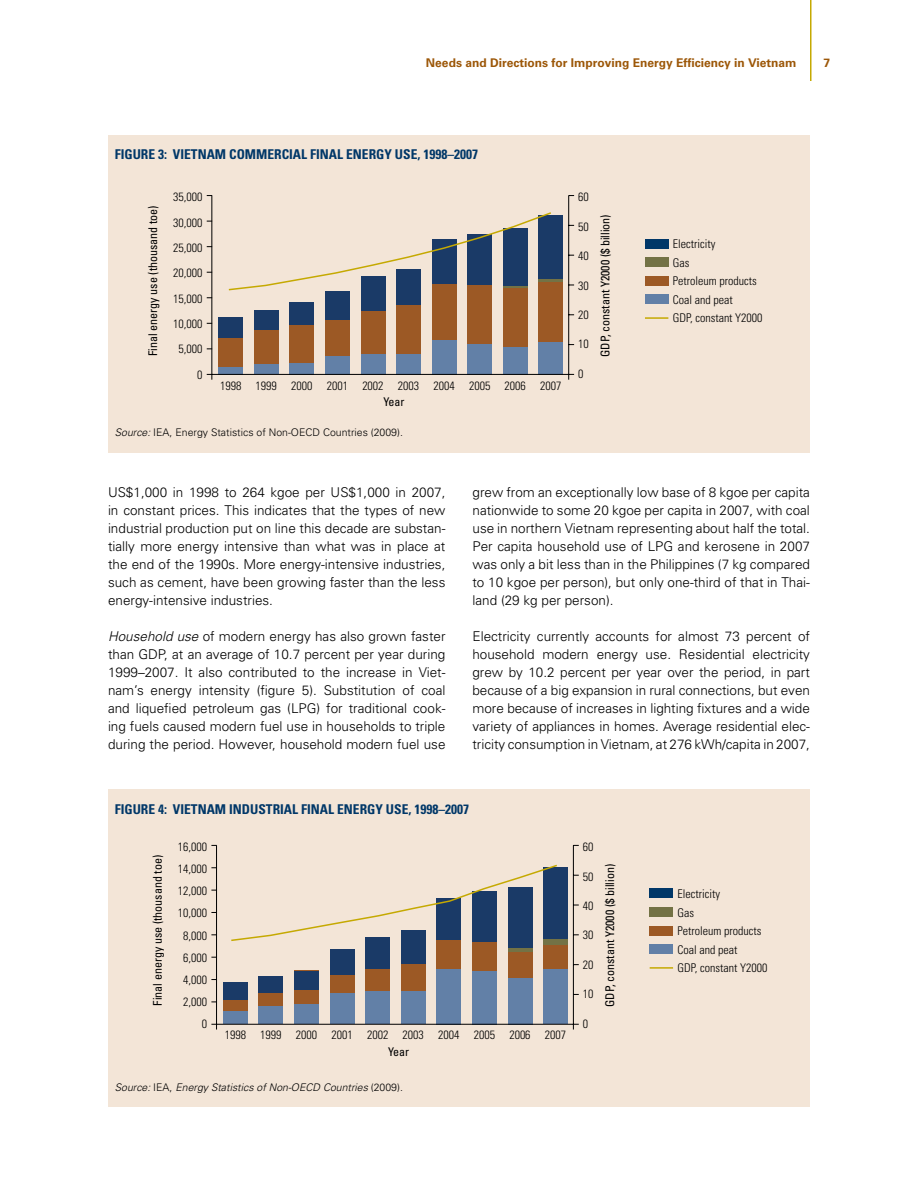
<style>
.page{position:relative;width:918px;height:1188px;background:#fff}
.page>*{position:absolute;margin:0;border:0;box-sizing:border-box;transform-origin:0 0}
.t1{font:300 13.5px/18px "Univers";color:#000;text-align:justify}
.t2{font:700 condensed 13.5px "Univers";color:#003768}
.t3{font:300 condensed 12px/18.5px "Univers";color:#000}
.t4{font:condensed 12px "Univers";color:#000}
.t5{font:700 12px "Univers";color:#9c5708}
.t6{font:300 10.5px "Univers";color:#000}
.t7{font:italic 300 10.5px "Univers";color:#000}
.s1{font-style:italic}
.s2{font-style:normal}
</style>
<div class="page">
<hr style="left:810px;top:0;width:2px;height:81px;background:#c5a901">
<div style="left:108px;top:135px;width:702px;height:317px;background:#f3e5d7"></div>
<svg style="left:211px;top:195px;width:358px;height:185px"></svg>
<hr style="left:568px;top:196px;width:1px;height:178px;background:#000">
<svg style="left:227px;top:211px;width:442px;height:109px"></svg>
<div style="left:108px;top:790px;width:702px;height:317px;background:#f3e5d7"></div>
<div style="left:650px;top:889px;width:23px;height:9px;background:#003768"></div>
<div style="left:650px;top:907px;width:23px;height:10px;background:#737245"></div>
<div style="left:650px;top:926px;width:23px;height:9px;background:#9c5925"></div>
<div style="left:650px;top:944px;width:23px;height:10px;background:#6280a7"></div>
<svg style="left:216px;top:845px;width:358px;height:185px"></svg>
<hr style="left:573px;top:845px;width:1px;height:179px;background:#000">
<hr style="left:650px;top:967px;width:23px;height:2px;background:#c5a901">
<svg style="left:230px;top:864px;width:329px;height:78px"></svg>
<p class="t5" style="left:426px;top:56px;width:372px">Needs and Directions for Improving Energy Efficiency in Vietnam</p>
<p class="t5" style="left:824px;top:56px;width:8px">7</p>
<p class="t2" style="left:115px;top:146px;width:27px">FIGURE</p>
<p class="t2" style="left:158px;top:146px;width:31px">3: VIETNAM</p>
<p class="t2" style="left:229px;top:146px;width:25px">COMMERCIA</p>
<p class="t2" style="left:301px;top:146px;width:178px">L FINAL ENERGY USE, 1998–2007</p>
<p class="t4" style="left:145px;top:356px;width:152px;rotate:-90deg">Final energy use (thousand toe)</p>
<p class="t3" style="left:173px;top:184px;width:31px;line-height:25.3px;text-align:right">35,000<br>30,000<br>25,000<br>20,000<br>15,000<br>10,000<br>5,000<br>0</p>
<p class="t3" style="left:220px;top:376px;width:23px">1998</p>
<p class="t3" style="left:291px;top:376px;width:23px">2000</p>
<p class="t3" style="left:256px;top:376px;width:23px">1999</p>
<p class="t3" style="left:505px;top:376px;width:23px">2006</p>
<p class="t3" style="left:327px;top:376px;width:23px">2001</p>
<p class="t3" style="left:540px;top:376px;width:23px">2007</p>
<p class="t3" style="left:362px;top:376px;width:23px">2002</p>
<p class="t3" style="left:398px;top:376px;width:23px">2003</p>
<p class="t3" style="left:433px;top:376px;width:23px">2004</p>
<p class="t3" style="left:469px;top:376px;width:23px">2005</p>
<p class="t4" style="left:383px;top:394px;width:23px">Year</p>
<p class="t6" style="left:115px;top:426px;width:290px"><span class="s1">Source:</span> IEA, Energy Statistics of Non-OECD Countries (2009).</p>
<p class="t3" style="left:578px;top:188px;width:12px">60</p>
<p class="t3" style="left:578px;top:217px;width:12px">50</p>
<p class="t3" style="left:578px;top:246px;width:12px">40</p>
<p class="t3" style="left:578px;top:276px;width:12px">30</p>
<p class="t3" style="left:578px;top:305px;width:12px">20</p>
<p class="t3" style="left:578px;top:335px;width:12px">10</p>
<p class="t3" style="left:578px;top:364px;width:7px">0</p>
<p class="t4" style="left:598px;top:357px;width:144px;rotate:-90deg">GDP, constant Y2000 ($ billion)</p>
<p class="t3" style="left:673px;top:235px;width:91px">Electricity<br>Gas<br>Petroleum products<br>Coal and peat<br>GDP, constant Y2000</p>
<p class="t1" style="left:108px;top:483px;width:339px">US$1,000 in 1998 to 264 kgoe per US$1,000 in 2007, in constant prices. This indicates that the types of new industrial production put on line this decade are substan&shy;tially more energy intensive than what was in place at the end of the 1990s. More energy-intensive industries, such as cement, have been growing faster than the less energy-intensive industries.</p>
<p class="t1" style="left:108px;top:627px;width:339px"><span class="s1">Household use</span> of modern energy has also grown faster than GDP, at an average of 10.7 percent per year during 1999–2007. It also contributed to the increase in Viet&shy;nam’s energy intensity (figure 5). Substitution of coal and liquefied petroleum gas (LPG) for traditional cook&shy;ing fuels caused modern fuel use in households to triple during the period. However, household modern fuel use</p>
<p class="t1" style="left:472px;top:483px;width:339px">grew from an exceptionally low base of 8 kgoe per capita nationwide to some 20 kgoe per capita in 2007, with coal use in northern Vietnam representing about half the total.<br>Per capita household use of LPG and kerosene in 2007 was only a bit less than in the Philippines (7 kg compared to 10 kgoe per person), but only one-third of that in Thai&shy;land (29 kg per person).</p>
<p class="t1" style="left:472px;top:627px;width:339px">Electricity currently accounts for almost 73 percent of household modern energy use. Residential electricity grew by 10.2 percent per year over the period, in part because of a big expansion in rural connections, but even more because of increases in lighting fixtures and a wide variety of appliances in homes. Average residential elec&shy;tricity consumption in Vietnam, at 276 kWh/capita in 2007,</p>
<p class="t2" style="left:115px;top:801px;width:27px">FIGURE</p>
<p class="t2" style="left:158px;top:801px;width:31px">4: VIETNAM</p>
<p class="t2" style="left:229px;top:801px;width:13px">INDUSTRIA</p>
<p class="t2" style="left:292px;top:801px;width:178px">L FINAL ENERGY USE, 1998–2007</p>
<p class="t4" style="left:150px;top:1006px;width:152px;rotate:-90deg">Final energy use (thousand toe)</p>
<p class="t3" style="left:178px;top:836px;width:31px;line-height:22.2px;text-align:right">16,000<br>14,000<br>12,000<br>10,000<br>8,000<br>6,000<br>4,000<br>2,000<br>0</p>
<p class="t3" style="left:225px;top:1026px;width:23px">1998</p>
<p class="t3" style="left:296px;top:1026px;width:23px">2000</p>
<p class="t3" style="left:260px;top:1026px;width:23px">1999</p>
<p class="t3" style="left:509px;top:1026px;width:23px">2006</p>
<p class="t3" style="left:331px;top:1026px;width:23px">2001</p>
<p class="t3" style="left:545px;top:1026px;width:23px">2007</p>
<p class="t3" style="left:367px;top:1026px;width:23px">2002</p>
<p class="t3" style="left:403px;top:1026px;width:23px">2003</p>
<p class="t3" style="left:438px;top:1026px;width:23px">2004</p>
<p class="t3" style="left:474px;top:1026px;width:23px">2005</p>
<p class="t4" style="left:388px;top:1044px;width:23px">Year</p>
<p class="t7" style="left:115px;top:1081px;width:290px">Source: <span class="s2">IEA,</span> Energy Statistics of Non-OECD Countries <span class="s2">(2009).</span></p>
<p class="t3" style="left:583px;top:837px;width:12px">60</p>
<p class="t3" style="left:583px;top:867px;width:12px">50</p>
<p class="t3" style="left:583px;top:896px;width:12px">40</p>
<p class="t3" style="left:583px;top:926px;width:12px">30</p>
<p class="t3" style="left:583px;top:955px;width:12px">20</p>
<p class="t3" style="left:583px;top:985px;width:12px">10</p>
<p class="t3" style="left:583px;top:1014px;width:7px">0</p>
<p class="t4" style="left:602px;top:1007px;width:144px;rotate:-90deg">GDP, constant Y2000 ($ billion)</p>
<p class="t3" style="left:678px;top:885px;width:91px">Electricity<br>Gas<br>Petroleum products<br>Coal and peat<br>GDP, constant Y2000</p>
</div>
